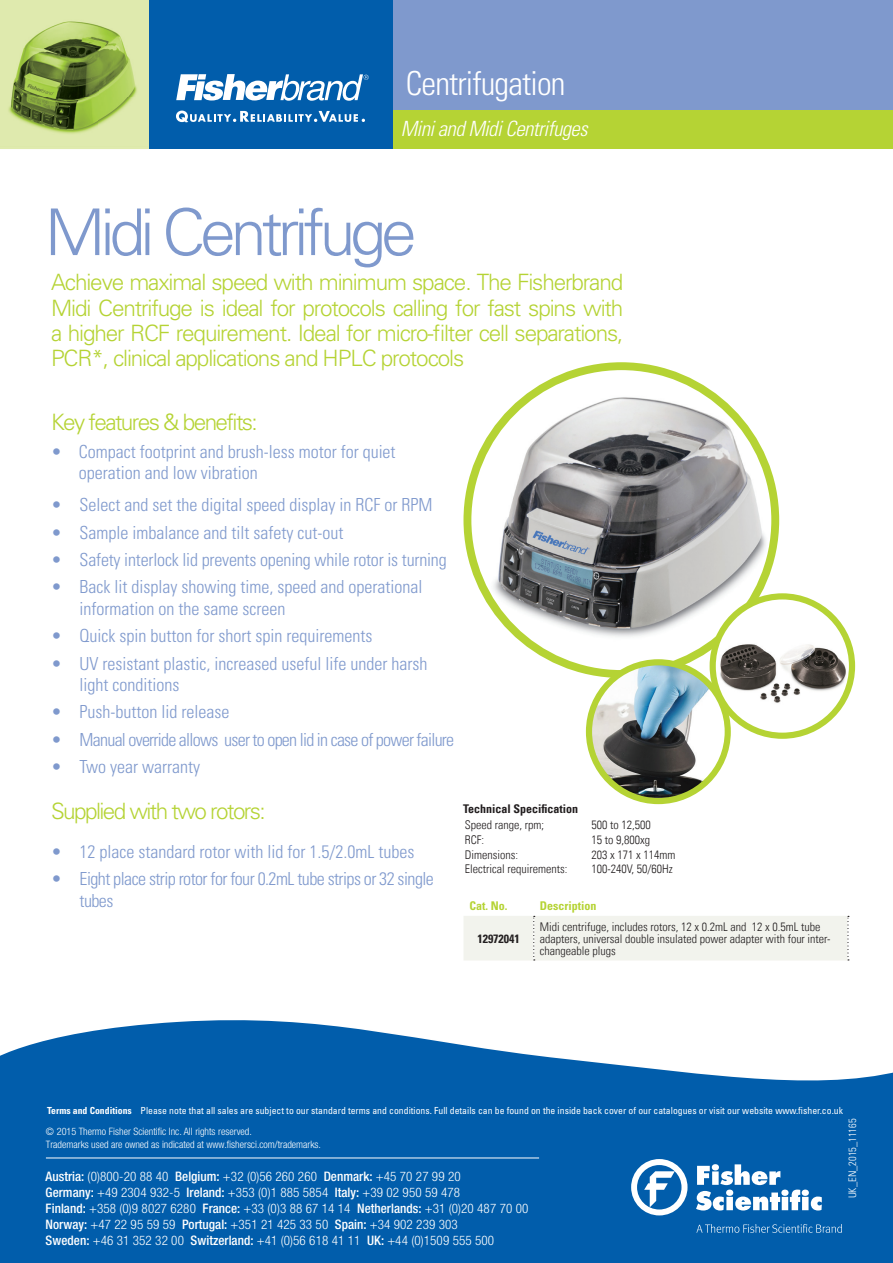
<style>
.page{position:relative;width:893px;height:1263px;background:#fff}
.page>*{position:absolute;margin:0;border:0;box-sizing:border-box;transform-origin:0 0}
.t1{font:300 64.5px "Univers LT Std";letter-spacing:-.08em;color:#7f99cd}
.t2{font:300 condensed 33px "Univers LT Std";letter-spacing:-.025em;color:#fff}
.t3{font:300 22.65px "Univers";letter-spacing:-.07em;color:#b5d334}
.t4{font:300 22.5px/25px "Univers";letter-spacing:-.05em;color:#b5d334;text-align:justify}
.t5{font:300 22.5px "Univers";letter-spacing:-.07em;color:#b5d334}
.t6{font:italic 300 condensed 21px "Univers LT Std";letter-spacing:-.025em;color:#fff}
.t7{font:300 condensed 18px/21.6px "Univers";color:#7f99cd}
.t8{font:300 condensed 18px/21.6px "Univers";letter-spacing:-.03em;color:#7f99cd}
.t9{font:300 condensed 18px "Univers";letter-spacing:-.04em;color:#7f99cd}
.t10{font:300 condensed 13.05px/16px "Helvetica Neue LT Std";letter-spacing:.01em;color:#fff}
.t11{font:300 condensed 12px/12px "Univers LT";color:#231f20}
.t12{font:700 condensed 12px "Univers LT";color:#231f20}
.t13{font:700 condensed 12px "Univers LT Std";color:#b5d334}
.t14{font:300 condensed 10.5px "Univers LT Std";color:#fff}
.t15{font:300 condensed 10.2px/13px "Helvetica Neue LT Std";color:#fff}
.t16{font:condensed 9.75px "Univers";color:#fff}
.s1{font-size:22.5px}
.s2{font-weight:700}
.s3{font-weight:500}
</style>
<div class="page">
<svg style="left:0;top:1020px;width:893px;height:243px;background:#2071b5"></svg>
<svg style="left:0;top:0;width:149px;height:149px"></svg>
<hr style="left:0;top:147px;width:147px;height:1px;background:#9ecb3a">
<img style="left:0;top:0;width:147px;height:147px">
<div style="left:392px;top:0;width:501px;height:119px;background:#7f99cd"></div>
<div style="left:392px;top:110px;width:501px;height:39px;background:#b5d334"></div>
<div style="left:149px;top:0;width:243px;height:149px;background:#015dab"></div>
<svg style="left:176px;top:74px;width:193px;height:27px"></svg>
<svg style="left:176px;top:111px;width:189px;height:11px"></svg>
<img style="left:472px;top:366px;width:303px;height:299px">
<div style="left:713px;top:596px;width:139px;height:140px;background:#fff;border-radius:50%"></div>
<img style="left:713px;top:637px;width:138px;height:72px">
<div style="left:710px;top:593px;width:145px;height:146px;border:6px solid #b5d334;border-radius:50%"></div>
<img style="left:589px;top:665px;width:139px;height:136px">
<div style="left:586px;top:659px;width:145px;height:145px;border:6px solid #b5d334;border-radius:50%"></div>
<svg style="left:696px;top:1224px;width:146px;height:9px"></svg>
<svg style="left:631px;top:1159px;width:56px;height:56px"></svg>
<svg style="left:696px;top:1164px;width:126px;height:46px"></svg>
<div style="left:464px;top:916px;width:385px;height:44px;background:#f2f3ed"></div>
<h2 class="t2" style="left:406px;top:63px;width:161px">Centrifugation</h2>
<p class="t6" style="left:401px;top:116px;width:188px">Mini and Midi Centrifuges</p>
<h1 class="t1" style="left:45px;top:193px;width:374px">Midi Centrifuge</h1>
<p class="t4" style="left:51px;top:269px;width:574px">Achieve maximal speed with minimum space. The Fisherbrand Midi Centrifuge is ideal for protocols calling for fast spins with a higher RCF requirement. Ideal for micro-filter cell separations, PCR*, clinical applications and HPLC protocols</p>
<p class="t3" style="left:51px;top:408px;width:208px">K<span class="s1">ey feat</span>ures &amp; benefits:</p>
<p class="t7" style="left:79px;top:440px;width:318px;text-indent:-28px">• Compact footprint and brush-less motor for quiet operation and low vibration</p>
<p class="t7" style="left:51px;top:494px;width:383px">• Select and set the digital speed display in RCF or RPM</p>
<p class="t7" style="left:51px;top:521px;width:294px">• Sample imbalance and tilt safety cut-out</p>
<p class="t7" style="left:51px;top:549px;width:397px">• Safety interlock lid prevents opening while rotor is turning</p>
<p class="t7" style="left:80px;top:576px;width:344px;text-indent:-29px">• Back lit display showing time, speed and operational information on the same screen</p>
<p class="t7" style="left:51px;top:625px;width:323px">• Quick spin button for short spin requirements</p>
<p class="t7" style="left:80px;top:652px;width:349px;text-indent:-29px">• UV resistant plastic, increased useful life under harsh light conditions</p>
<p class="t7" style="left:51px;top:701px;width:180px">• Push-button lid release</p>
<p class="t9" style="left:51px;top:728px;width:405px">• Manual override allows user to open lid in case of power failure</p>
<p class="t7" style="left:51px;top:756px;width:151px">• Two year warranty</p>
<p class="t5" style="left:51px;top:798px;width:216px">Supplied with two rotors:</p>
<p class="t7" style="left:51px;top:840px;width:365px">• 12 place standard rotor with lid for 1.5/2.0mL tubes</p>
<p class="t8" style="left:80px;top:867px;width:356px;text-indent:-29px">• Eight place strip rotor for four 0.2mL tube strips or 32 single tubes</p>
<p class="t12" style="left:463px;top:801px;width:117px">Technical Specification</p>
<p class="t11" style="left:465px;top:819px;width:81px">Speed range, rpm;</p>
<p class="t11" style="left:591px;top:819px;width:61px">500 to 12,500</p>
<p class="t11" style="left:465px;top:833px;width:21px">RCF:</p>
<p class="t11" style="left:591px;top:833px;width:60px">15 to 9,800xg</p>
<p class="t11" style="left:465px;top:848px;width:55px">Dimensions:</p>
<p class="t11" style="left:591px;top:848px;width:85px">203 x 171 x 114mm</p>
<p class="t11" style="left:465px;top:863px;width:104px">Electrical requirements:</p>
<p class="t11" style="left:591px;top:863px;width:83px">100-240V, 50/60Hz</p>
<p class="t13" style="left:469px;top:898px;width:40px">Cat. No.</p>
<p class="t13" style="left:540px;top:898px;width:58px">Description</p>
<p class="t12" style="left:477px;top:931px;width:44px">12972041</p>
<p class="t11" style="left:540px;top:920px;width:292px">Midi centrifuge, includes rotors, 12 x 0.2mL and 12 x 0.5mL tube adapters, universal double insulated power adapter with four inter&shy;changeable plugs</p>
<p class="t16" style="left:47px;top:1104px;width:797px"><span class="s2">Terms and Conditions</span> Please note that all sales are subject to our standard terms and conditions. Full details can be found on the inside back cover of our catalogues or visit our website www.fisher.co.uk</p>
<p class="t15" style="left:46px;top:1124px;width:277px">© 2015 Thermo Fisher Scientific Inc. All rights reserved.<br>Trademarks used are owned as indicated at www.fishersci.com/trademarks.</p>
<p class="t10" style="left:46px;top:1168px;width:484px"><span class="s3">Austria:</span> (0)800-20 88 40 <span class="s3">Belgium:</span> +32 (0)56 260 260 <span class="s3">Denmark:</span> +45 70 27 99 20<br><span class="s3">Germany:</span> +49 2304 932-5 <span class="s3">Ireland:</span> +353 (0)1 885 5854 <span class="s3">Italy:</span> +39 02 950 59 478<br><span class="s3">Finland:</span> +358 (0)9 8027 6280 <span class="s3">France:</span> +33 (0)3 88 67 14 14 <span class="s3">Netherlands:</span> +31 (0)20 487 70 00<br><span class="s3">Norway:</span> +47 22 95 59 59 <span class="s3">Portugal:</span> +351 21 425 33 50 <span class="s3">Spain:</span> +34 902 239 303<br><span class="s3">Sweden:</span> +46 31 352 32 00 <span class="s3">Switzerland:</span> +41 (0)56 618 41 11 <span class="s3">UK:</span> +44 (0)1509 555 500</p>
<p class="t14" style="left:846px;top:1198px;width:81px;rotate:-90deg">UK_EN_2015_11165</p>
</div>
